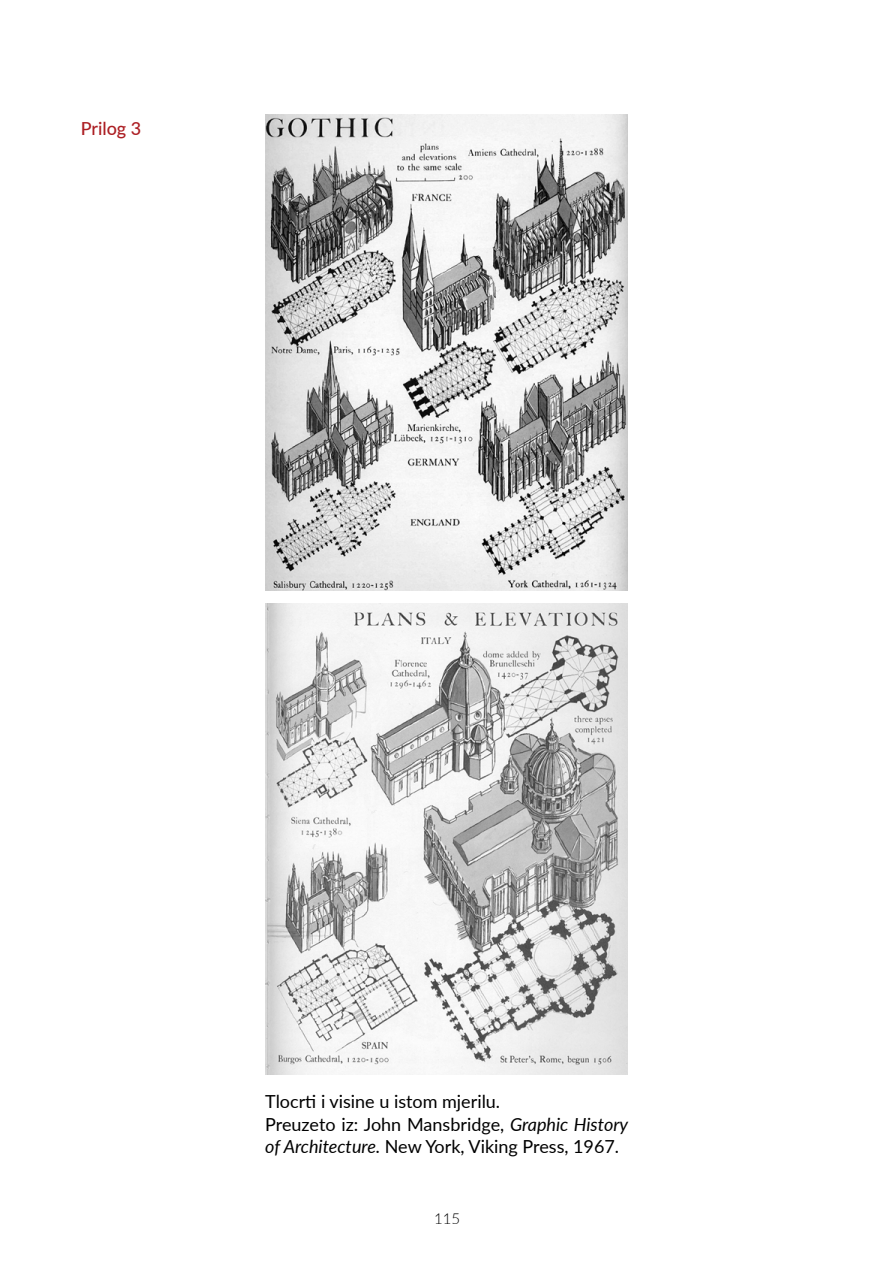
<style>
.page{position:relative;width:893px;height:1263px;background:#fff}
.page>*{position:absolute;margin:0;border:0;box-sizing:border-box;transform-origin:0 0}
.t1{font:18px/22.5px "Lato";color:#000}
.t2{font:500 18px "Lato";color:#ac1e23}
.t3{font:300 15px "Lato";color:#000}
.s1{font-style:italic}
</style>
<div class="page">
<img style="left:265px;top:603px;width:363px;height:471px">
<img style="left:265px;top:115px;width:363px;height:475px">
<p class="t2" style="left:81px;top:115px;width:62px">Prilog 3</p>
<p class="t1" style="left:265px;top:1090px;width:364px">Tlocrti i visine u istom mjerilu.<br>Preuzeto iz: John Mansbridge, <span class="s1">Graphic History of Architecture.</span> New York, Viking Press, 1967.</p>
<p class="t3" style="left:434px;top:1208px;width:28px">115</p>
</div>
